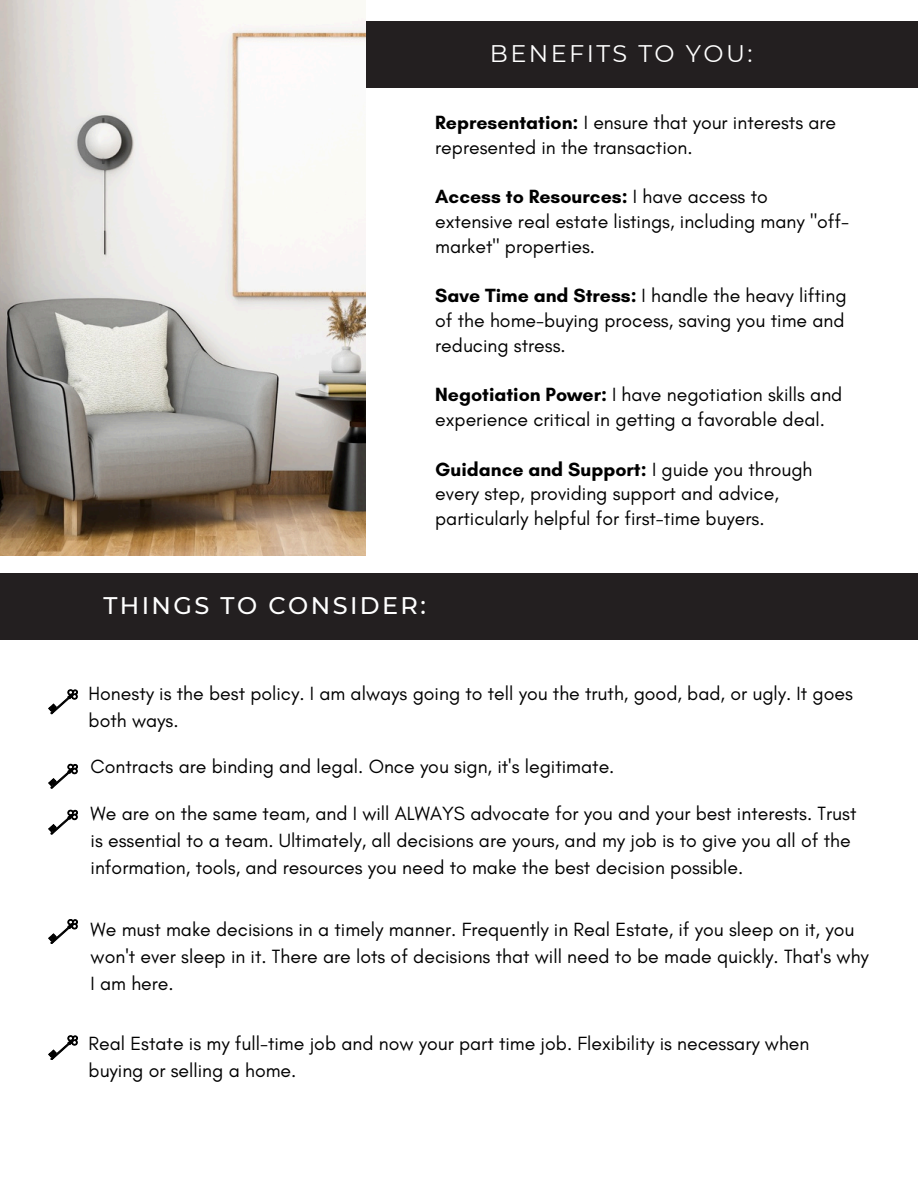
<style>
.page{position:relative;width:918px;height:1188px;background:#fff}
.page>*{position:absolute;margin:0;border:0;box-sizing:border-box;transform-origin:0 0}
.t1{font:500 24px "Montserrat";letter-spacing:.1em;color:#fff}
.t2{font:24px "Montserrat";letter-spacing:.1em;color:#fff}
.t3{font:19.5px/24.8px "Glacial Indifference";color:#000}
.s1{font-weight:700}
</style>
<div class="page">
<div style="left:240px;top:21px;width:678px;height:66px;background:#231f20"></div>
<img style="left:0;top:0;width:366px;height:556px">
<div style="left:0;top:574px;width:918px;height:66px;background:#231f20"></div>
<svg style="left:49px;top:689px;width:29px;height:25px"></svg>
<svg style="left:49px;top:764px;width:29px;height:25px"></svg>
<svg style="left:49px;top:810px;width:29px;height:24px"></svg>
<svg style="left:49px;top:919px;width:29px;height:25px"></svg>
<svg style="left:49px;top:1035px;width:29px;height:25px"></svg>
<p class="t2" style="left:490px;top:38px;width:264px">BENEFITS TO YOU:</p>
<p class="t3" style="left:435px;top:110px;width:403px"><span class="s1">Representation:</span> I ensure that your interests are represented in the transaction.</p>
<p class="t3" style="left:435px;top:184px;width:416px"><span class="s1">Access to Resources:</span> I have access to extensive real estate listings, including many "off&shy;market" properties.</p>
<p class="t3" style="left:435px;top:283px;width:413px;text-align:justify"><span class="s1">Save Time and Stress:</span> I handle the heavy lifting of the home-buying process, saving you time and reducing stress.</p>
<p class="t3" style="left:435px;top:382px;width:409px"><span class="s1">Negotiation Power:</span> I have negotiation skills and experience critical in getting a favorable deal.</p>
<p class="t3" style="left:435px;top:456px;width:379px"><span class="s1">Guidance and Support:</span> I guide you through every step, providing support and advice, particularly helpful for first-time buyers.</p>
<p class="t1" style="left:103px;top:591px;width:324px">THINGS TO CONSIDER:</p>
<p class="t3" style="left:89px;top:679px;width:766px;line-height:27px">Honesty is the best policy. I am always going to tell you the truth, good, bad, or ugly. It goes both ways.</p>
<p class="t3" style="left:91px;top:754px;width:525px">Contracts are binding and legal. Once you sign, it's legitimate.</p>
<p class="t3" style="left:91px;top:800px;width:767px;line-height:27px">We are on the same team, and I will ALWAYS advocate for you and your best interests. Trust is essential to a team. Ultimately, all decisions are yours, and my job is to give you all of the information, tools, and resources you need to make the best decision possible.</p>
<p class="t3" style="left:91px;top:916px;width:780px;line-height:27px">We must make decisions in a timely manner. Frequently in Real Estate, if you sleep on it, you won't ever sleep in it. There are lots of decisions that will need to be made quickly. That's why<br>I am here.</p>
<p class="t3" style="left:89px;top:1030px;width:722px;line-height:27px">Real Estate is my full-time job and now your part time job. Flexibility is necessary when buying or selling a home.</p>
</div>
